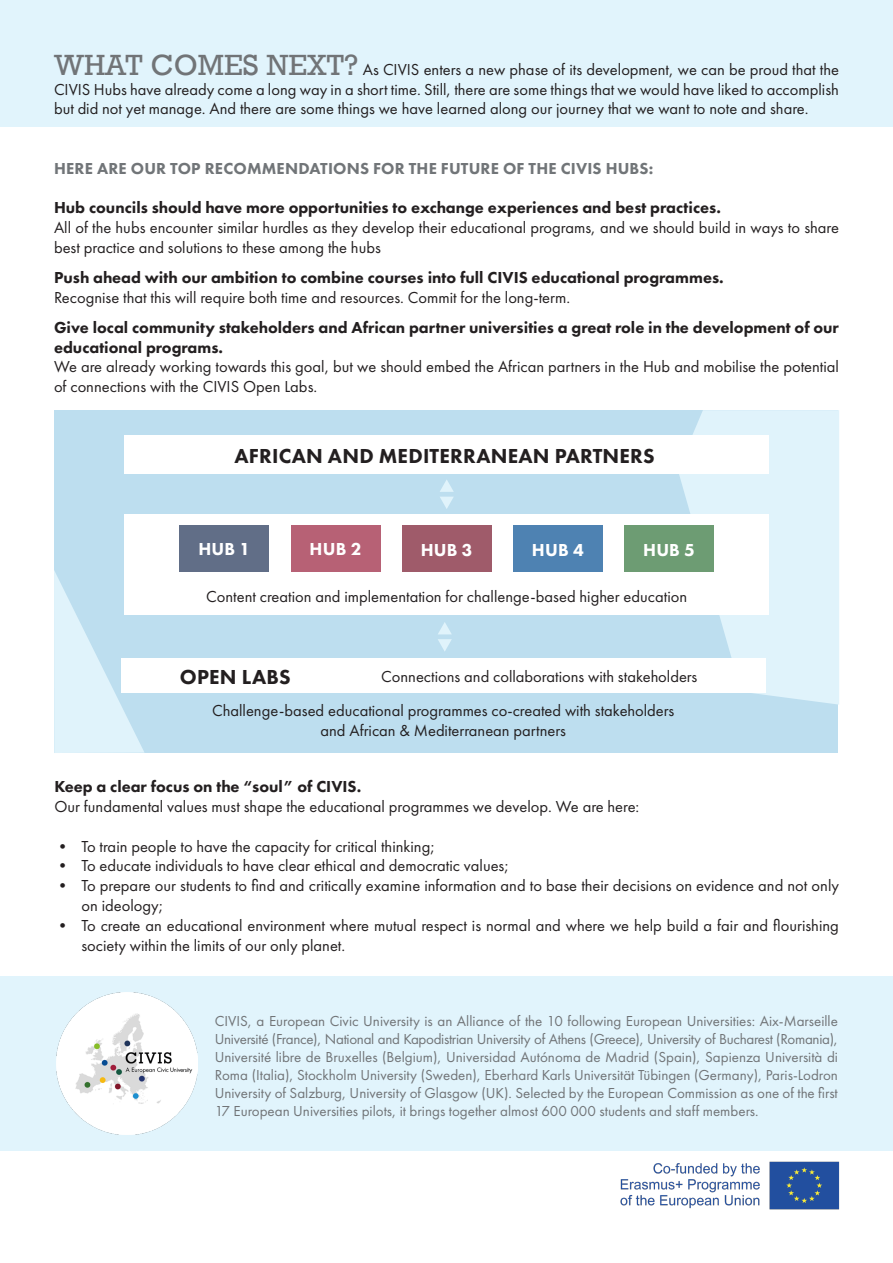
<style>
.page{position:relative;width:893px;height:1263px;background:#fff}
.page>*{position:absolute;margin:0;border:0;box-sizing:border-box;transform-origin:0 0}
.t1{font:800 21px "Futura PT";letter-spacing:.01em;color:#231f20}
.t2{font:800 18px "Futura PT";letter-spacing:.01em;color:#fff}
.t3{font:16.5px/19.8px "Futura PT";color:#231f20}
.t4{font:800 16.5px/19.8px "Futura PT";color:#231f20}
.t5{font:800 16.5px "Futura PT";letter-spacing:.01em;color:#717578}
.t6{font:15px/18px "Futura PT";color:#717477;text-align:justify}
.s1{font-family:"Rockwell";font-size:30px;color:#717477}
</style>
<div class="page">
<div style="left:0;top:0;width:893px;height:127px;background:#e1f4fc"></div>
<div style="left:54px;top:410px;width:784px;height:343px;background:#bddeef"></div>
<svg style="left:679px;top:410px;width:160px;height:295px;background:#dbf0f9"></svg>
<div style="left:124px;top:435px;width:645px;height:39px;background:#fff"></div>
<div style="left:121px;top:658px;width:645px;height:35px;background:#fff"></div>
<div style="left:124px;top:514px;width:645px;height:101px;background:#fff"></div>
<div style="left:179px;top:525px;width:90px;height:47px;background:#616e87"></div>
<div style="left:624px;top:525px;width:90px;height:47px;background:#6d9c73"></div>
<div style="left:402px;top:525px;width:90px;height:47px;background:#9f5b6a"></div>
<div style="left:513px;top:525px;width:90px;height:47px;background:#4e82b2"></div>
<div style="left:291px;top:525px;width:89px;height:47px;background:#b76175"></div>
<svg style="left:440px;top:480px;width:14px;height:29px"></svg>
<svg style="left:438px;top:622px;width:14px;height:29px"></svg>
<svg style="left:54px;top:570px;width:90px;height:183px"></svg>
<div style="left:0;top:976px;width:893px;height:174px;background:#e1f4fc"></div>
<img style="left:56px;top:993px;width:142px;height:141px">
<img style="left:533px;top:1150px;width:316px;height:60px">
<p class="t3" style="left:54px;top:59px;width:786px;text-align:justify"><span class="s1">WHAT COMES NEXT?</span> As CIVIS enters a new phase of its development, we can be proud that the CIVIS Hubs have already come a long way in a short time. Still, there are some things that we would have liked to accomplish but did not yet manage. And there are some things we have learned along our journey that we want to note and share.</p>
<p class="t5" style="left:54px;top:158px;width:601px">HERE ARE OUR TOP RECOMMENDATIONS FOR THE FUTURE OF THE CIVIS HUBS:</p>
<p class="t4" style="left:54px;top:198px;width:668px">Hub councils should have more opportunities to exchange experiences and best practices.</p>
<p class="t3" style="left:54px;top:218px;width:786px">All of the hubs encounter similar hurdles as they develop their educational programs, and we should build in ways to share best practice and solutions to these among the hubs</p>
<p class="t4" style="left:54px;top:267px;width:671px">Push ahead with our ambition to combine courses into full CIVIS educational programmes.</p>
<p class="t3" style="left:54px;top:287px;width:518px">Recognise that this will require both time and resources. Commit for the long-term.</p>
<p class="t4" style="left:54px;top:317px;width:786px">Give local community stakeholders and African partner universities a great role in the development of our educational programs.</p>
<p class="t3" style="left:54px;top:357px;width:786px">We are already working towards this goal, but we should embed the African partners in the Hub and mobilise the potential of connections with the CIVIS Open Labs.</p>
<p class="t1" style="left:234px;top:443px;width:422px">AFRICAN AND MEDITERRANEAN PARTNERS</p>
<p class="t2" style="left:198px;top:538px;width:53px">HUB 1</p>
<p class="t2" style="left:310px;top:538px;width:53px">HUB 2</p>
<p class="t2" style="left:421px;top:538px;width:53px">HUB 3</p>
<p class="t2" style="left:532px;top:539px;width:53px">HUB 4</p>
<p class="t2" style="left:643px;top:538px;width:53px">HUB 5</p>
<p class="t3" style="left:206px;top:586px;width:482px">Content creation and implementation for challenge-based higher education</p>
<p class="t1" style="left:180px;top:663px;width:112px">OPEN LABS</p>
<p class="t3" style="left:381px;top:666px;width:318px">Connections and collaborations with stakeholders</p>
<p class="t3" style="left:212px;top:700px;width:464px">Challenge-based educational programmes co-created with stakeholders</p>
<p class="t3" style="left:321px;top:720px;width:247px">and African &amp; Mediterranean partners</p>
<p class="t4" style="left:54px;top:776px;width:308px">Keep a clear focus on the “soul” of CIVIS.</p>
<p class="t3" style="left:54px;top:796px;width:586px">Our fundamental values must shape the educational programmes we develop. We are here:</p>
<p class="t3" style="left:54px;top:836px;width:382px">• To train people to have the capacity for critical thinking;</p>
<p class="t3" style="left:54px;top:856px;width:456px">• To educate individuals to have clear ethical and democratic values;</p>
<p class="t3" style="left:81px;top:876px;width:759px;text-indent:-27px">• To prepare our students to find and critically examine information and to base their decisions on evidence and not only on ideology;</p>
<p class="t3" style="left:81px;top:915px;width:759px;text-indent:-27px">• To create an educational environment where mutual respect is normal and where we help build a fair and flourishing society within the limits of our only planet.</p>
<p class="t6" style="left:215px;top:1012px;width:625px">CIVIS, a European Civic University is an Alliance of the 10 following European Universities: Aix-Marseille Université (France), National and Kapodistrian University of Athens (Greece), University of Bucharest (Romania), Université libre de Bruxelles (Belgium), Universidad Autónoma de Madrid (Spain), Sapienza Università di Roma (Italia), Stockholm University (Sweden), Eberhard Karls Universität Tübingen (Germany), Paris-Lodron University of Salzburg, University of Glasgow (UK). Selected by the European Commission as one of the first 17 European Universities pilots, it brings together almost 600 000 students and staff members.</p>
</div>
